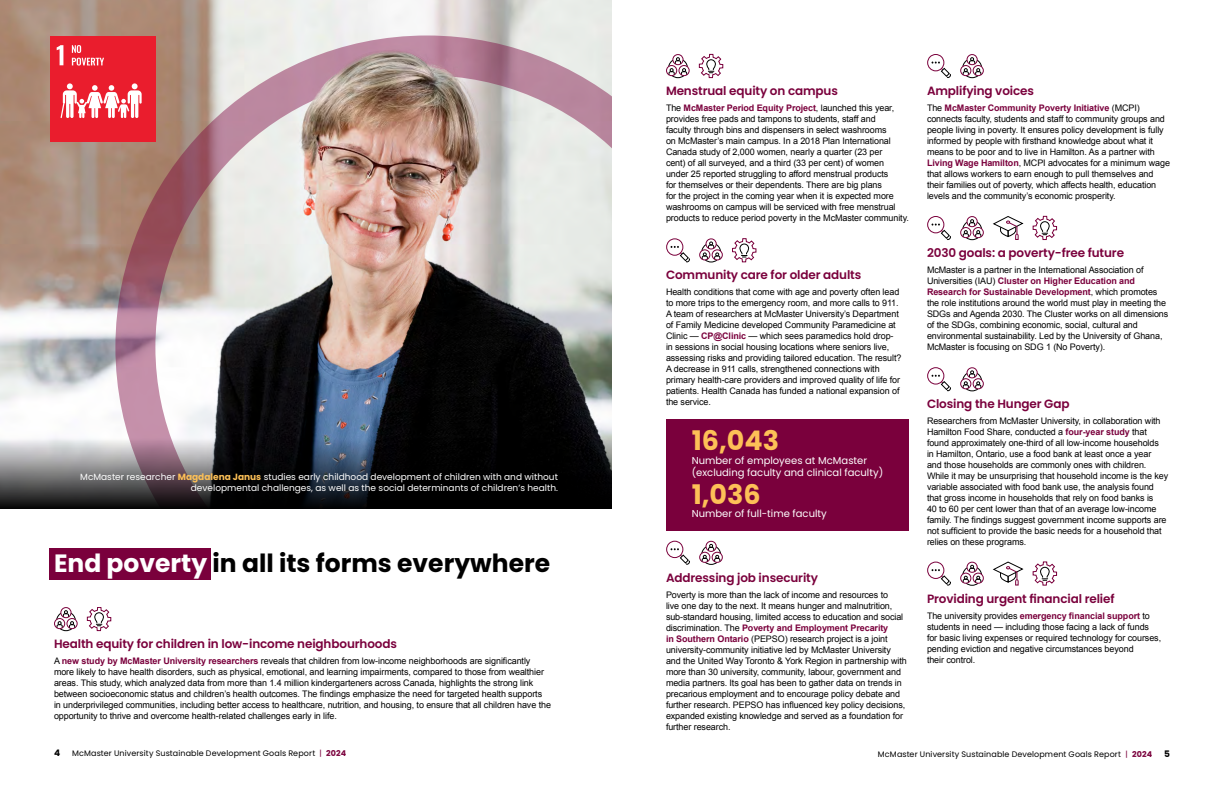
<style>
.page{position:relative;width:1224px;height:792px;background:#fff}
.page>*{position:absolute;margin:0;border:0;box-sizing:border-box;transform-origin:0 0}
.t1{font:700 27px/53.4px "Poppins";color:#fdc057}
.t2{font:700 25px "Poppins";color:#000}
.t3{font:600 12px "Poppins";letter-spacing:-.01em;color:#7a003c}
.t4{font:10px/12px "Poppins";color:#fff}
.t5{font:9px/11px "Arial";letter-spacing:-.01em;color:#000}
.t6{font:9px/10.8px "Poppins";color:#fff;text-align:right}
.t7{font:700 9px "Poppins";color:#000}
.t8{font:8px "Poppins";letter-spacing:.015em;color:#000}
.s1{font-weight:700;color:#fdc057}
.s2{color:#fff}
.s3{font-weight:700;color:#7a003c}
.s4{color:#7a003c}
</style>
<div class="page">
<img style="left:0;top:0;width:612px;height:438px">
<div style="left:50px;top:36px;width:106px;height:106px;background:#ea1d2d"></div>
<svg style="left:57px;top:45px;width:6px;height:20px"></svg>
<svg style="left:72px;top:45px;width:32px;height:21px"></svg>
<svg style="left:61px;top:83px;width:81px;height:35px"></svg>
<img style="left:275px;top:0;width:337px;height:189px">
<svg style="left:0;top:438px;width:612px;height:71px;background:#303033"></svg>
<div style="left:960px;top:227px;width:11px;height:11px;border:1px solid #7a003c;border-radius:50%"></div>
<svg style="left:962px;top:216px;width:22px;height:24px"></svg>
<svg style="left:1033px;top:216px;width:24px;height:24px"></svg>
<svg style="left:993px;top:216px;width:31px;height:24px"></svg>
<div style="left:54px;top:618px;width:11px;height:11px;border:1px solid #7a003c;border-radius:50%"></div>
<svg style="left:56px;top:607px;width:22px;height:24px"></svg>
<div style="left:699px;top:249px;width:11px;height:11px;border:1px solid #7a003c;border-radius:50%"></div>
<svg style="left:701px;top:238px;width:22px;height:24px"></svg>
<svg style="left:732px;top:238px;width:24px;height:24px"></svg>
<svg style="left:666px;top:238px;width:24px;height:24px"></svg>
<div style="left:49px;top:549px;width:162px;height:31px;background:#7a003c"></div>
<svg style="left:927px;top:216px;width:24px;height:24px"></svg>
<div style="left:699px;top:552px;width:11px;height:11px;border:1px solid #7a003c;border-radius:50%"></div>
<svg style="left:701px;top:541px;width:22px;height:24px"></svg>
<svg style="left:666px;top:541px;width:24px;height:24px"></svg>
<div style="left:960px;top:65px;width:11px;height:11px;border:1px solid #7a003c;border-radius:50%"></div>
<svg style="left:962px;top:54px;width:22px;height:24px"></svg>
<svg style="left:927px;top:54px;width:24px;height:24px"></svg>
<svg style="left:87px;top:607px;width:24px;height:24px"></svg>
<div style="left:960px;top:378px;width:11px;height:11px;border:1px solid #7a003c;border-radius:50%"></div>
<svg style="left:962px;top:367px;width:22px;height:24px"></svg>
<svg style="left:927px;top:367px;width:24px;height:24px"></svg>
<div style="left:960px;top:573px;width:11px;height:11px;border:1px solid #7a003c;border-radius:50%"></div>
<svg style="left:962px;top:562px;width:22px;height:24px"></svg>
<svg style="left:1033px;top:562px;width:24px;height:24px"></svg>
<svg style="left:993px;top:562px;width:31px;height:24px"></svg>
<svg style="left:927px;top:562px;width:24px;height:24px"></svg>
<div style="left:666px;top:65px;width:11px;height:11px;border:1px solid #7a003c;border-radius:50%"></div>
<svg style="left:668px;top:54px;width:22px;height:24px"></svg>
<svg style="left:699px;top:54px;width:24px;height:24px"></svg>
<div style="left:666px;top:419px;width:243px;height:112px;background:#7a003c"></div>
<p class="t6" style="left:80px;top:472px;width:479px">McMaster researcher <span class="s1">Magdalena Janus</span> studies early childhood development of children with and without developmental challenges, as well as the social determinants of children’s health.</p>
<h2 class="t2" style="left:54px;top:549px;width:498px"><span class="s2">End poverty</span> in all its forms everywhere</h2>
<h3 class="t3" style="left:54px;top:637px;width:344px">Health equity for children in low-income neighbourhoods</h3>
<p class="t5" style="left:54px;top:655px;width:499px">A <span class="s3">new study by McMaster University researchers</span> reveals that children from low-income neighborhoods are significantly more likely to have health disorders, such as physical, emotional, and learning impairments, compared to those from wealthier areas. This study, which analyzed data from more than 1.4 million kindergarteners across Canada, highlights the strong link between socioeconomic status and children’s health outcomes. The findings emphasize the need for targeted health supports in underprivileged communities, including better access to healthcare, nutrition, and housing, to ensure that all children have the opportunity to thrive and overcome health-related challenges early in life.</p>
<h3 class="t3" style="left:666px;top:84px;width:173px">Menstrual equity on campus</h3>
<p class="t5" style="left:666px;top:102px;width:244px">The <span class="s3">McMaster Period Equity Project</span>, launched this year, provides free pads and tampons to students, staff and<br>faculty through bins and dispensers in select washrooms<br>on McMaster’s main campus. In a 2018 Plan International Canada study of 2,000 women, nearly a quarter (23 per<br>cent) of all surveyed, and a third (33 per cent) of women<br>under 25 reported struggling to afford menstrual products<br>for themselves or their dependents. There are big plans<br>for the project in the coming year when it is expected more washrooms on campus will be serviced with free menstrual products to reduce period poverty in the McMaster community.</p>
<h3 class="t3" style="left:666px;top:268px;width:197px">Community care for older adults</h3>
<p class="t5" style="left:666px;top:286px;width:237px">Health conditions that come with age and poverty often lead to more trips to the emergency room, and more calls to 911.<br>A team of researchers at McMaster University’s Department of Family Medicine developed Community Paramedicine at Clinic — <span class="s3">CP@Clinic</span> — which sees paramedics hold drop&shy;in sessions in social housing locations where seniors live, assessing risks and providing tailored education. The result?<br>A decrease in 911 calls, strengthened connections with primary health-care providers and improved quality of life for patients. Health Canada has funded a national expansion of the service.</p>
<h1 class="t1" style="left:692px;top:414px;width:89px">16,043<br>1,036</h1>
<p class="t4" style="left:692px;top:455px;width:193px">Number of employees at McMaster (excluding faculty and clinical faculty)</p>
<p class="t4" style="left:692px;top:508px;width:137px">Number of full-time faculty</p>
<h3 class="t3" style="left:666px;top:571px;width:154px">Addressing job insecurity</h3>
<p class="t5" style="left:666px;top:589px;width:242px">Poverty is more than the lack of income and resources to<br>live one day to the next. It means hunger and malnutrition, sub-standard housing, limited access to education and social discrimination. The <span class="s3">Poverty and Employment Precarity<br>in Southern Ontario</span> (PEPSO) research project is a joint university-community initiative led by McMaster University and the United Way Toronto &amp; York Region in partnership with more than 30 university, community, labour, government and media partners. Its goal has been to gather data on trends in precarious employment and to encourage policy debate and further research. PEPSO has influenced key policy decisions, expanded existing knowledge and served as a foundation for further research.</p>
<h3 class="t3" style="left:927px;top:84px;width:109px">Amplifying voices</h3>
<p class="t5" style="left:927px;top:102px;width:245px">The <span class="s3">McMaster Community Poverty Initiative</span> (MCPI) connects faculty, students and staff to community groups and people living in poverty. It ensures policy development is fully informed by people with firsthand knowledge about what it means to be poor and to live in Hamilton. As a partner with <span class="s3">Living Wage Hamilton</span>, MCPI advocates for a minimum wage that allows workers to earn enough to pull themselves and their families out of poverty, which affects health, education levels and the community’s economic prosperity.</p>
<h3 class="t3" style="left:927px;top:246px;width:199px">2030 goals: a poverty-free future</h3>
<p class="t5" style="left:927px;top:264px;width:243px">McMaster is a partner in the International Association of Universities (IAU) <span class="s3">Cluster on Higher Education and Research for Sustainable Development</span>, which promotes the role institutions around the world must play in meeting the SDGs and Agenda 2030. The Cluster works on all dimensions of the SDGs, combining economic, social, cultural and environmental sustainability. Led by the University of Ghana, McMaster is focusing on SDG 1 (No Poverty).</p>
<h3 class="t3" style="left:927px;top:397px;width:144px">Closing the Hunger Gap</h3>
<p class="t5" style="left:927px;top:415px;width:243px">Researchers from McMaster University, in collaboration with Hamilton Food Share, conducted a <span class="s3">four-year study</span> that found approximately one-third of all low-income households<br>in Hamilton, Ontario, use a food bank at least once a year and those households are commonly ones with children.<br>While it may be unsurprising that household income is the key variable associated with food bank use, the analysis found that gross income in households that rely on food banks is<br>40 to 60 per cent lower than that of an average low-income family. The findings suggest government income supports are not sufficient to provide the basic needs for a household that relies on these programs.</p>
<h3 class="t3" style="left:927px;top:592px;width:189px">Providing urgent financial relief</h3>
<p class="t5" style="left:927px;top:610px;width:236px">The university provides <span class="s3">emergency financial support</span> to students in need — including those facing a lack of funds for basic living expenses or required technology for courses, pending eviction and negative circumstances beyond<br>their control.</p>
<p class="t7" style="left:54px;top:748px;width:8px">4</p>
<p class="t8" style="left:72px;top:749px;width:276px">McMaster University Sustainable Development Goals Report <span class="s4">|</span> <span class="s3">2024</span></p>
<p class="t8" style="left:878px;top:749px;width:276px">McMaster University Sustainable Development Goals Report <span class="s4">|</span> <span class="s3">2024</span></p>
<p class="t7" style="left:1164px;top:748px;width:7px">5</p>
</div>
